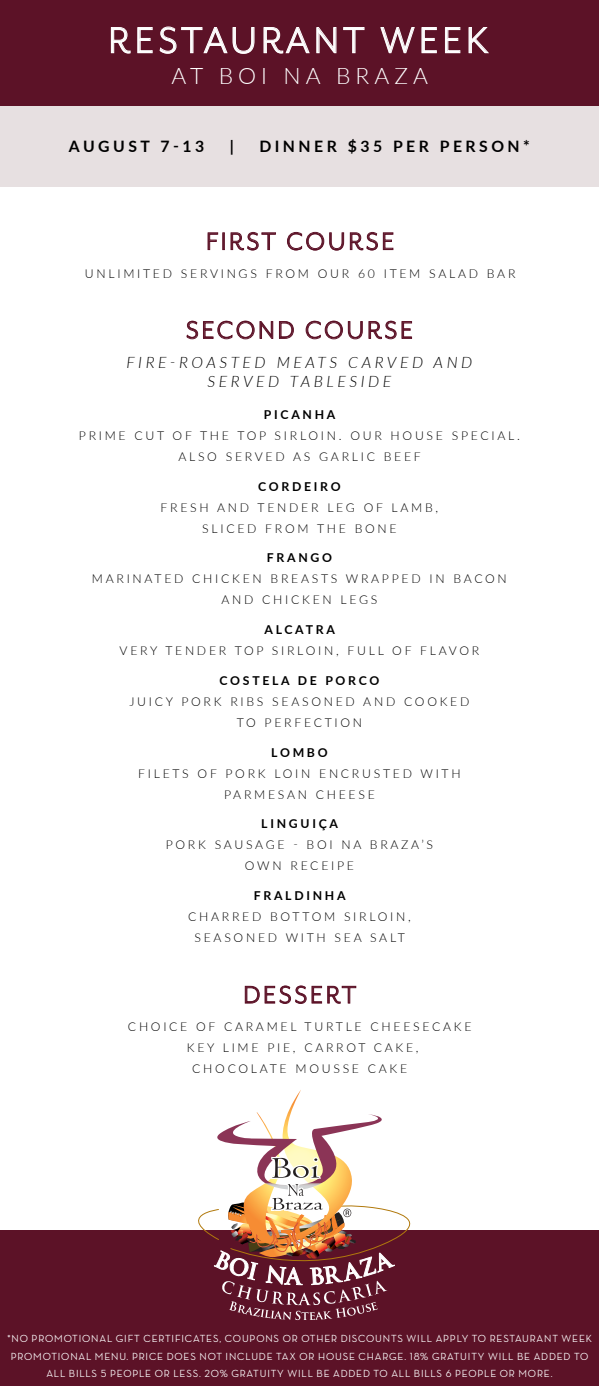
<style>
.page{position:relative;width:599px;height:1386px;background:#fff}
.page>*{position:absolute;margin:0;border:0;box-sizing:border-box;transform-origin:0 0}
.t1{font:42px "Mr Eaves San OT";letter-spacing:.1em;color:#fff}
.t2{font:28px "Mr Eaves San OT";letter-spacing:.1em;color:#5c1227}
.t3{font:300 22.75px "Lato";letter-spacing:.22em;color:#fff}
.t4{font:italic 300 15.75px/19.2px "Lato";letter-spacing:.22em;color:#000;text-align:center}
.t5{font:700 15.75px "Lato";letter-spacing:.22em;color:#000}
.t6{font:300 12.25px/21px "Lato";letter-spacing:.22em;color:#000;text-align:center}
.t7{font:700 12.25px "Lato";letter-spacing:.22em;color:#000}
.t8{font:500 10.5px/17.5px "Neutraface Display";letter-spacing:.08em;color:#fff;text-align:center}
</style>
<div class="page">
<div style="left:0;top:89px;width:598px;height:97px;background:#e7e0e1"></div>
<div style="left:0;top:1231px;width:598px;height:155px;background:#5c1227"></div>
<div style="left:0;top:0;width:598px;height:105px;background:#5c1227"></div>
<svg style="left:110px;top:27px;width:21px;height:27px"></svg>
<svg style="left:137px;top:27px;width:16px;height:27px"></svg>
<svg style="left:159px;top:26px;width:96px;height:28px"></svg>
<svg style="left:263px;top:27px;width:47px;height:27px"></svg>
<svg style="left:316px;top:27px;width:21px;height:27px"></svg>
<svg style="left:343px;top:27px;width:22px;height:27px"></svg>
<svg style="left:380px;top:27px;width:35px;height:27px"></svg>
<svg style="left:421px;top:27px;width:16px;height:27px"></svg>
<svg style="left:445px;top:27px;width:15px;height:27px"></svg>
<svg style="left:468px;top:27px;width:21px;height:27px"></svg>
<svg style="left:198px;top:1114px;width:212px;height:207px"></svg>
<svg style="left:207px;top:232px;width:11px;height:18px"></svg>
<div style="left:222px;top:232px;width:3px;height:18px;border:1px solid #5c1227"></div>
<svg style="left:230px;top:232px;width:46px;height:19px"></svg>
<svg style="left:287px;top:231px;width:106px;height:20px"></svg>
<svg style="left:244px;top:985px;width:112px;height:19px"></svg>
<svg style="left:186px;top:320px;width:108px;height:20px"></svg>
<svg style="left:305px;top:320px;width:107px;height:20px"></svg>
<h1 class="t1" style="left:108px;top:17px;width:380px">RESTAURANT WEEK</h1>
<h3 class="t3" style="left:171px;top:60px;width:258px">AT BOI NA BRAZA</h3>
<p class="t5" style="left:69px;top:135px;width:137px">AUGUST 7-13</p>
<p class="t5" style="left:230px;top:135px;width:6px">|</p>
<p class="t5" style="left:259px;top:135px;width:272px">DINNER $35 PER PERSON*</p>
<h2 class="t2" style="left:206px;top:226px;width:189px">FIRST COURSE</h2>
<p class="t6" style="left:85px;top:262px;width:432px">UNLIMITED SERVINGS FROM OUR 60 ITEM SALAD BAR</p>
<h2 class="t2" style="left:186px;top:315px;width:228px">SECOND COURSE</h2>
<p class="t4" style="left:126px;top:352px;width:347px">FIRE-ROASTED MEATS CARVED AND<br>SERVED TABLESIDE</p>
<p class="t7" style="left:264px;top:405px;width:73px">PICANHA</p>
<p class="t6" style="left:79px;top:425px;width:442px">PRIME CUT OF THE TOP SIRLOIN. OUR HOUSE SPECIAL.<br>ALSO SERVED AS GARLIC BEEF</p>
<p class="t7" style="left:258px;top:477px;width:84px">CORDEIRO</p>
<p class="t6" style="left:161px;top:496px;width:279px">FRESH AND TENDER LEG OF LAMB,<br>SLICED FROM THE BONE</p>
<p class="t7" style="left:267px;top:549px;width:67px">FRANGO</p>
<p class="t6" style="left:92px;top:568px;width:416px">MARINATED CHICKEN BREASTS WRAPPED IN BACON<br>AND CHICKEN LEGS</p>
<p class="t7" style="left:264px;top:621px;width:72px">ALCATRA</p>
<p class="t6" style="left:120px;top:640px;width:361px">VERY TENDER TOP SIRLOIN, FULL OF FLAVOR</p>
<p class="t7" style="left:219px;top:671px;width:161px">COSTELA DE PORCO</p>
<p class="t6" style="left:129px;top:691px;width:341px">JUICY PORK RIBS SEASONED AND COOKED<br>TO PERFECTION</p>
<p class="t7" style="left:271px;top:743px;width:58px">LOMBO</p>
<p class="t6" style="left:138px;top:762px;width:324px">FILETS OF PORK LOIN ENCRUSTED WITH<br>PARMESAN CHEESE</p>
<p class="t7" style="left:261px;top:815px;width:78px">LINGUIÇA</p>
<p class="t6" style="left:166px;top:834px;width:269px">PORK SAUSAGE - BOI NA BRAZA’S<br>OWN RECEIPE</p>
<p class="t7" style="left:254px;top:887px;width:93px">FRALDINHA</p>
<p class="t6" style="left:188px;top:906px;width:224px">CHARRED BOTTOM SIRLOIN,<br>SEASONED WITH SEA SALT</p>
<h2 class="t2" style="left:243px;top:980px;width:114px">DESSERT</h2>
<p class="t6" style="left:128px;top:1016px;width:345px">CHOICE OF CARAMEL TURTLE CHEESECAKE<br>KEY LIME PIE, CARROT CAKE,<br>CHOCOLATE MOUSSE CAKE</p>
<p class="t8" style="left:7px;top:1330px;width:586px">*NO PROMOTIONAL GIFT CERTIFICATES, COUPONS OR OTHER DISCOUNTS WILL APPLY TO RESTAURANT WEEK<br>PROMOTIONAL MENU. PRICE DOES NOT INCLUDE TAX OR HOUSE CHARGE. 18% GRATUITY WILL BE ADDED TO<br>ALL BILLS 5 PEOPLE OR LESS. 20% GRATUITY WILL BE ADDED TO ALL BILLS 6 PEOPLE OR MORE.</p>
</div>
